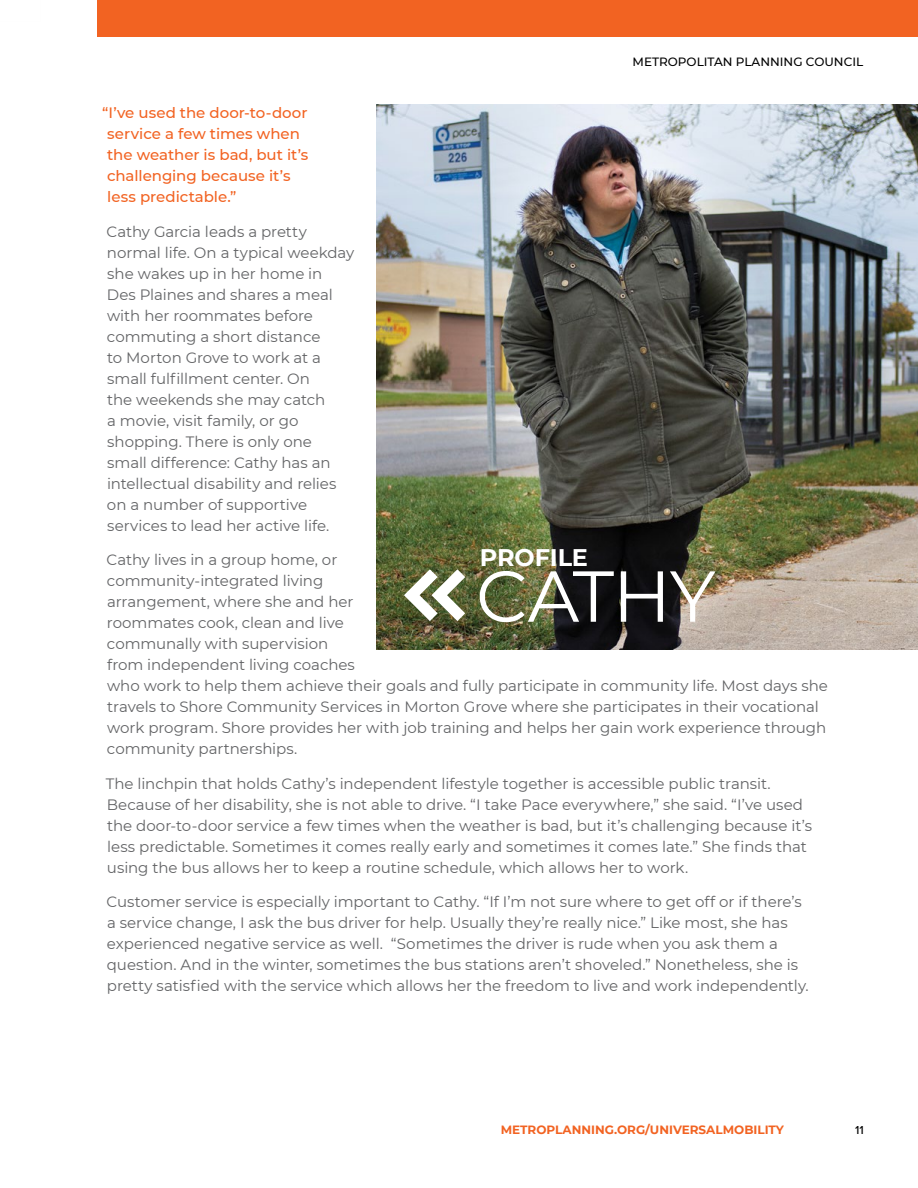
<style>
.page{position:relative;width:918px;height:1188px;background:#fff}
.page>*{position:absolute;margin:0;border:0;box-sizing:border-box;transform-origin:0 0}
.t1{font:72px "Montserrat";letter-spacing:-.02em;color:#fff}
.t2{font:700 24px "Montserrat";letter-spacing:-.005em;color:#fff}
.t3{font:15px/21px "Montserrat";letter-spacing:-.005em;color:#636466}
.t4{font:500 15px/21px "Montserrat";color:#f26322}
.t5{font:700 12px "Montserrat";color:#f26322}
.t6{font:500 12px "Montserrat";color:#000}
.t7{font:500 12px "Proxima Nova";color:#000}
</style>
<div class="page">
<img style="left:376px;top:104px;width:542px;height:546px">
<svg style="left:404px;top:569px;width:61px;height:52px"></svg>
<div style="left:97px;top:0;width:821px;height:37px;background:#f26322"></div>
<p class="t6" style="left:633px;top:53px;width:232px">METROPOLITAN PLANNING COUNCIL</p>
<p class="t4" style="left:107px;top:102px;width:203px;text-indent:-5px">“I’ve used the door-to-door service a few times when the weather is bad, but it’s challenging because it’s less predictable.”</p>
<p class="t3" style="left:107px;top:220px;width:249px">Cathy Garcia leads a pretty normal life. On a typical weekday she wakes up in her home in<br>Des Plaines and shares a meal with her roommates before commuting a short distance<br>to Morton Grove to work at a small fulfillment center. On<br>the weekends she may catch<br>a movie, visit family, or go shopping. There is only one small difference: Cathy has an intellectual disability and relies on a number of supportive services to lead her active life.</p>
<p class="t3" style="left:107px;top:549px;width:723px">Cathy lives in a group home, or<br>community-integrated living<br>arrangement, where she and her<br>roommates cook, clean and live<br>communally with supervision<br>from independent living coaches<br>who work to help them achieve their goals and fully participate in community life. Most days she travels to Shore Community Services in Morton Grove where she participates in their vocational work program. Shore provides her with job training and helps her gain work experience through community partnerships.</p>
<p class="t3" style="left:106px;top:772px;width:708px">The linchpin that holds Cathy’s independent lifestyle together is accessible public transit.<br>Because of her disability, she is not able to drive. “I take Pace everywhere,” she said. “I’ve used the door-to-door service a few times when the weather is bad, but it’s challenging because it’s less predictable. Sometimes it comes really early and sometimes it comes late.” She finds that using the bus allows her to keep a routine schedule, which allows her to work.</p>
<p class="t3" style="left:107px;top:891px;width:704px">Customer service is especially important to Cathy. “If I’m not sure where to get off or if there’s a service change, I ask the bus driver for help. Usually they’re really nice.” Like most, she has experienced negative service as well. “Sometimes the driver is rude when you ask them a question. And in the winter, sometimes the bus stations aren’t shoveled.” Nonetheless, she is pretty satisfied with the service which allows her the freedom to live and work independently.</p>
<p class="t2" style="left:480px;top:541px;width:110px">PROFILE</p>
<p class="t1" style="left:476px;top:547px;width:241px">CATHY</p>
<p class="t5" style="left:501px;top:1121px;width:285px">METROPLANNING.ORG/UNIVERSALMOBILITY</p>
<p class="t7" style="left:855px;top:1121px;width:10px">11</p>
</div>
